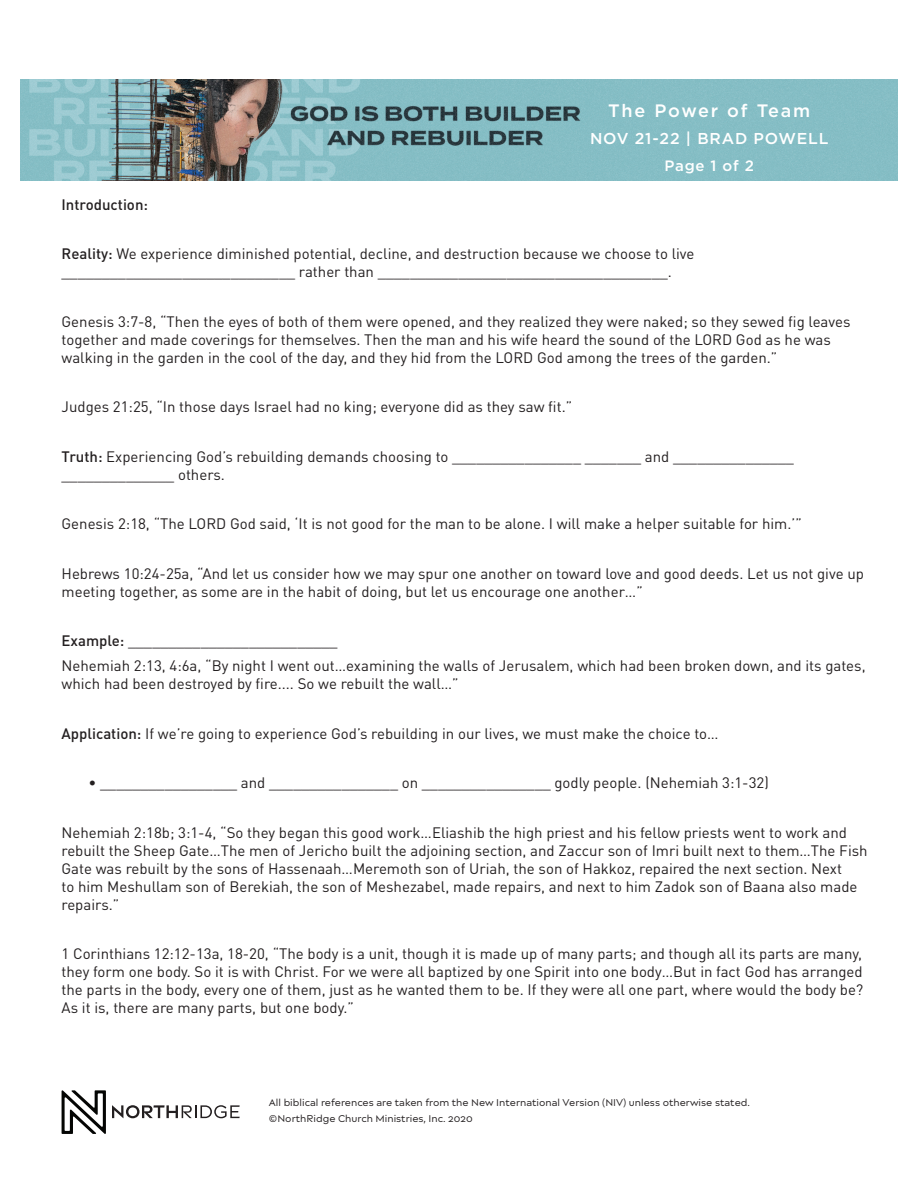
<style>
.page{position:relative;width:918px;height:1188px;background:#fff}
.page>*{position:absolute;margin:0;border:0;box-sizing:border-box;transform-origin:0 0}
.t1{font:500 18px "Gotham";letter-spacing:.095em;color:#fff}
.t2{font:500 15.75px "Gotham";letter-spacing:.05em;color:#fff}
.t3{font:15px/18px "DINOT";color:#231f20}
.t4{font:500 15px "DINOT";color:#231f20}
.t5{font:500 15px "Gotham";letter-spacing:.05em;color:#fff}
.t6{font:10.5px/16.5px "Matteo";color:#231f20}
.s1{font-weight:500}
</style>
<div class="page">
<svg style="left:62px;top:1090px;width:44px;height:44px"></svg>
<svg style="left:112px;top:1105px;width:128px;height:13px"></svg>
<img style="left:20px;top:80px;width:878px;height:100px">
<p class="t1" style="left:608px;top:98px;width:203px">The Power of Team</p>
<p class="t2" style="left:590px;top:128px;width:240px">NOV 21-22 | BRAD POWELL</p>
<p class="t5" style="left:665px;top:155px;width:91px">Page 1 of 2</p>
<p class="t4" style="left:62px;top:194px;width:88px">Introduction:</p>
<p class="t3" style="left:62px;top:244px;width:634px"><span class="s1">Reality:</span> We experience diminished potential, decline, and destruction because we choose to live _____________________________ rather than ____________________________________.</p>
<p class="t3" style="left:62px;top:312px;width:790px">Genesis 3:7-8, “Then the eyes of both of them were opened, and they realized they were naked; so they sewed fig leaves together and made coverings for themselves. Then the man and his wife heard the sound of the LORD God as he was walking in the garden in the cool of the day, and they hid from the LORD God among the trees of the garden.”</p>
<p class="t3" style="left:62px;top:397px;width:512px">Judges 21:25, “In those days Israel had no king; everyone did as they saw fit.”</p>
<p class="t3" style="left:62px;top:447px;width:734px"><span class="s1">Truth:</span> Experiencing God’s rebuilding demands choosing to ________________ _______ and _______________ ______________ others.</p>
<p class="t3" style="left:62px;top:514px;width:742px">Genesis 2:18, “The LORD God said, ‘It is not good for the man to be alone. I will make a helper suitable for him.’”</p>
<p class="t3" style="left:62px;top:564px;width:804px">Hebrews 10:24-25a, “And let us consider how we may spur one another on toward love and good deeds. Let us not give up meeting together, as some are in the habit of doing, but let us encourage one another…”</p>
<p class="t3" style="left:62px;top:628px;width:806px;line-height:24.8px"><span class="s1">Example:</span> __________________________<br>Nehemiah 2:13, 4:6a, “By night I went out…examining the walls of Jerusalem, which had been broken down, and its gates,</p>
<p class="t3" style="left:62px;top:674px;width:399px">which had been destroyed by fire.... So we rebuilt the wall…”</p>
<p class="t3" style="left:62px;top:724px;width:659px"><span class="s1">Application:</span> If we’re going to experience God’s rebuilding in our lives, we must make the choice to…</p>
<p class="t3" style="left:89px;top:773px;width:682px">• _________________ and ________________ on ________________ godly people. (Nehemiah 3:1-32)</p>
<p class="t3" style="left:62px;top:823px;width:808px">Nehemiah 2:18b; 3:1-4, “So they began this good work…Eliashib the high priest and his fellow priests went to work and rebuilt the Sheep Gate…The men of Jericho built the adjoining section, and Zaccur son of Imri built next to them…The Fish Gate was rebuilt by the sons of Hassenaah…Meremoth son of Uriah, the son of Hakkoz, repaired the next section. Next<br>to him Meshullam son of Berekiah, the son of Meshezabel, made repairs, and next to him Zadok son of Baana also made repairs.”</p>
<p class="t3" style="left:62px;top:944px;width:803px;text-align:justify">1 Corinthians 12:12-13a, 18-20, “The body is a unit, though it is made up of many parts; and though all its parts are many, they form one body. So it is with Christ. For we were all baptized by one Spirit into one body…But in fact God has arranged the parts in the body, every one of them, just as he wanted them to be. If they were all one part, where would the body be?<br>As it is, there are many parts, but one body.”</p>
<p class="t6" style="left:269px;top:1094px;width:483px">All biblical references are taken from the New International Version (NIV) unless otherwise stated. ©NorthRidge Church Ministries, Inc. 2020</p>
</div>
